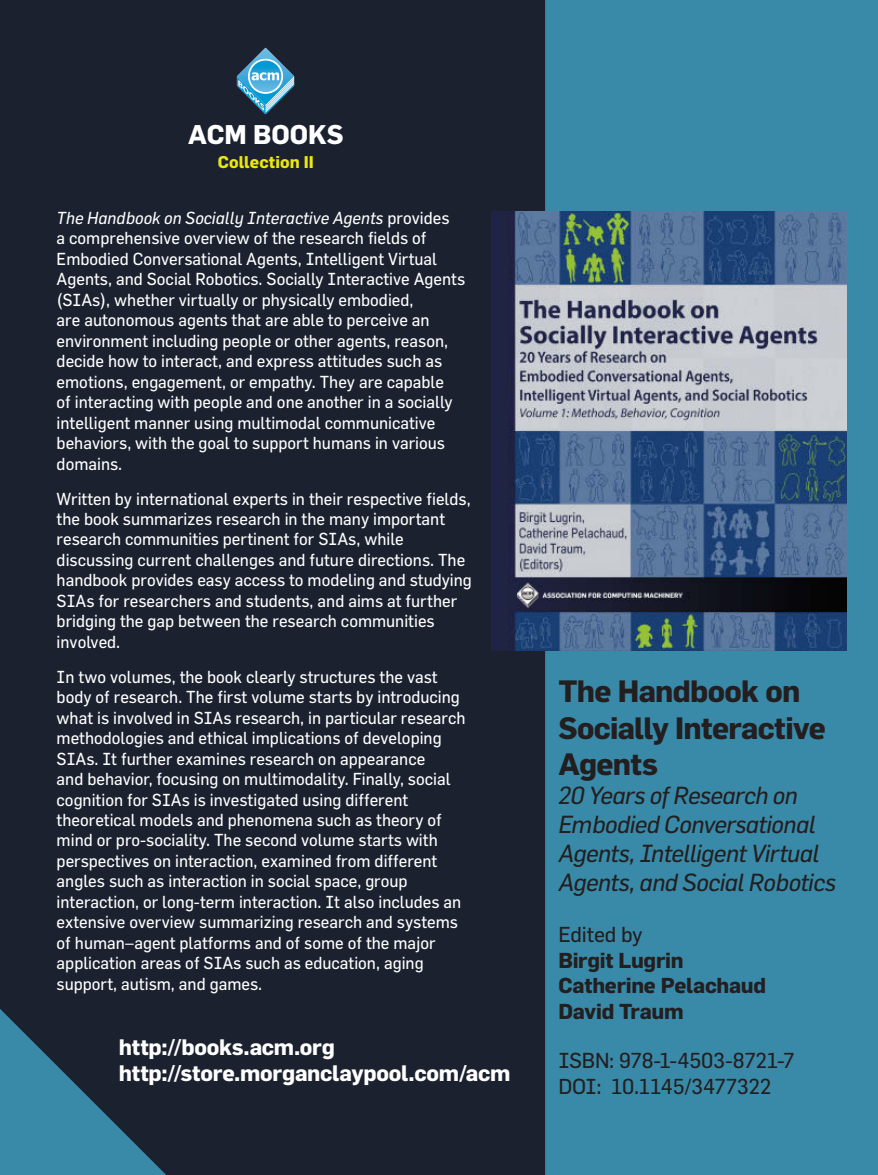
<style>
.page{position:relative;width:878px;height:1175px;background:#fff}
.page>*{position:absolute;margin:0;border:0;box-sizing:border-box;transform-origin:0 0}
.t1{font:700 30.3px/36.3px "Flama";letter-spacing:-.025em;color:#231f20}
.t2{font:700 26.55px "Flama";letter-spacing:-.005em;color:#fff}
.t3{font:italic 24.3px/29.1px "Flama";letter-spacing:-.025em;color:#231f20}
.t4{font:700 21.9px/26.4px "Flama";letter-spacing:-.01em;color:#fff}
.t5{font:21.15px/25.5px "Flama";letter-spacing:-.015em;color:#231f20}
.t6{font:700 21.15px/25.5px "Flama";letter-spacing:-.01em;color:#231f20}
.t7{font:17.1px/20.4px "Flama";color:#fff}
.t8{font:700 16.65px "Flama";letter-spacing:.005em;color:#eae610}
.s1{font-style:italic}
</style>
<div class="page">
<div style="left:0;top:0;width:878px;height:1174px;background:#398aa9"></div>
<div style="left:0;top:0;width:545px;height:1174px;background:#1b212f"></div>
<svg style="left:237px;top:48px;width:57px;height:66px;background:#487b97"></svg>
<img style="left:491px;top:212px;width:355px;height:438px">
<h2 class="t2" style="left:188px;top:118px;width:157px">ACM BOOKS</h2>
<p class="t8" style="left:218px;top:152px;width:98px">Collection II</p>
<p class="t7" style="left:57px;top:207px;width:410px"><span class="s1">The Handbook on Socially Interactive Agents</span> provides<br>a comprehensive overview of the research fields of Embodied Conversational Agents, Intelligent Virtual Agents, and Social Robotics. Socially Interactive Agents (SIAs), whether virtually or physically embodied,<br>are autonomous agents that are able to perceive an environment including people or other agents, reason, decide how to interact, and express attitudes such as emotions, engagement, or empathy. They are capable<br>of interacting with people and one another in a socially intelligent manner using multimodal communicative behaviors, with the goal to support humans in various domains.</p>
<p class="t7" style="left:57px;top:488px;width:417px">Written by international experts in their respective fields, the book summarizes research in the many important research communities pertinent for SIAs, while discussing current challenges and future directions. The handbook provides easy access to modeling and studying SIAs for researchers and students, and aims at further bridging the gap between the research communities involved.</p>
<p class="t7" style="left:57px;top:666px;width:410px">In two volumes, the book clearly structures the vast body of research. The first volume starts by introducing what is involved in SIAs research, in particular research methodologies and ethical implications of developing SIAs. It further examines research on appearance<br>and behavior, focusing on multimodality. Finally, social cognition for SIAs is investigated using different theoretical models and phenomena such as theory of mind or pro-sociality. The second volume starts with perspectives on interaction, examined from different angles such as interaction in social space, group interaction, or long-term interaction. It also includes an extensive overview summarizing research and systems of human–agent platforms and of some of the major application areas of SIAs such as education, aging support, autism, and games.</p>
<h1 class="t1" style="left:558px;top:672px;width:269px">The Handbook on<br>Socially Interactive<br>Agents</h1>
<h3 class="t3" style="left:558px;top:780px;width:279px">20 Years of Research on<br>Embodied Conversational<br>Agents, Intelligent Virtual<br>Agents, and Social Robotics</h3>
<p class="t5" style="left:558px;top:921px;width:86px">Edited by</p>
<p class="t6" style="left:558px;top:946px;width:209px">Birgit Lugrin<br>Catherine Pelachaud<br>David Traum</p>
<p class="t5" style="left:558px;top:1047px;width:238px">ISBN: 978-1-4503-8721-7<br>DOI: 10.1145/3477322</p>
<p class="t4" style="left:119px;top:1033px;width:393px">http://books.acm.org http://store.morganclaypool.com/acm</p>
</div>
